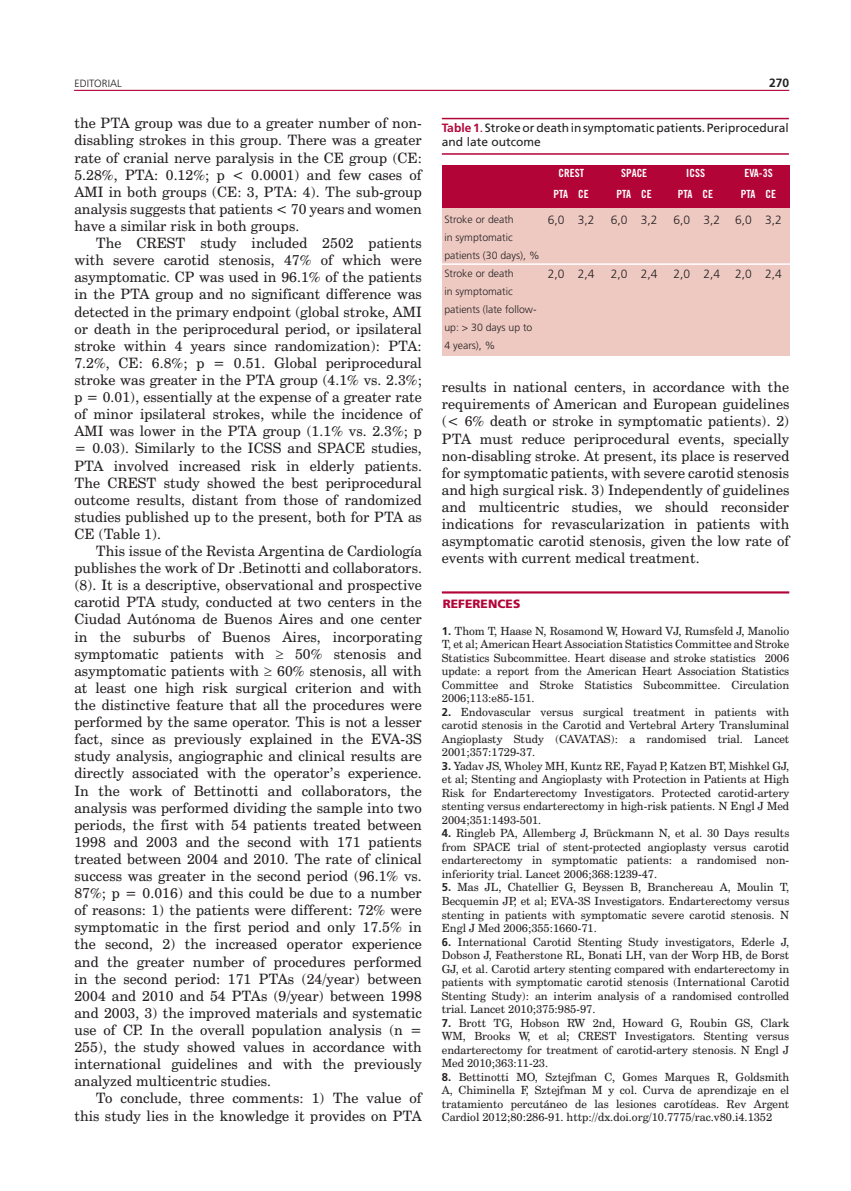
<style>
.page{position:relative;width:851px;height:1191px;background:#fff}
.page>*{position:absolute;margin:0;border:0;box-sizing:border-box;transform-origin:0 0}
.resumen_material_y_m{font:14.25px/17.1px "Century Schoolbook BT";letter-spacing:.005em;color:#231f20;text-align:justify}
.t1{font:12px/14.4px "Frutiger LT Std";color:#231f20}
.t2{font:300 12px "Frutiger LT Std";color:#231f20}
.t3{font:12px "Frutiger Black B";letter-spacing:.01em;color:#b30437}
.t4{font:700 12px "Frutiger LT Std";color:#231f20}
.t5{font:11.25px/13.5px "Century Schoolbook BT";color:#231f20;text-align:justify}
.t6{font:11.25px "Trade Gothic LT Std Bd Cn 20";color:#fff}
.t7{font:300 10.5px/18px "Frutiger LT Std";color:#231f20}
.s1{font-weight:700;color:#b30437}
.s2{color:#b30437}
.s3{font-family:"Frutiger LT Std";font-weight:700}
</style>
<div class="page">
<hr style="left:74px;top:90px;width:715px;height:1px;background:#b30437">
<hr style="left:442px;top:591px;width:347px;height:2px;background:#b30437">
<hr style="left:442px;top:118px;width:346px;height:1px;background:#b30437">
<hr style="left:442px;top:153px;width:346px;height:2px;background:#b30437">
<div style="left:442px;top:165px;width:347px;height:43px;background:#b30437"></div>
<div style="left:442px;top:209px;width:347px;height:147px;background:#eec9c2"></div>
<hr style="left:441px;top:263px;width:349px;height:2px;background:#fff">
<p class="t7" style="left:74px;top:74px;width:49px">EDITORIAL</p>
<p class="t4" style="left:769px;top:75px;width:22px">270</p>
<p class="resumen_material_y_m" style="left:74px;top:115px;width:349px">the PTA group was due to a greater number of non&shy;disabling strokes in this group. There was a greater rate of cranial nerve paralysis in the CE group (CE:<br>5.28%, PTA: 0.12%; p &lt; 0.0001) and few cases of AMI in both groups (CE: 3, PTA: 4). The sub-group analysis suggests that patients &lt; 70 years and women have a similar risk in both groups.</p>
<p class="resumen_material_y_m" style="left:74px;top:234px;width:349px;text-indent:21px">The CREST study included 2502 patients with severe carotid stenosis, 47% of which were asymptomatic. CP was used in 96.1% of the patients in the PTA group and no significant difference was detected in the primary endpoint (global stroke, AMI or death in the periprocedural period, or ipsilateral stroke within 4 years since randomization): PTA:<br>7.2%, CE: 6.8%; p = 0.51. Global periprocedural stroke was greater in the PTA group (4.1% vs. 2.3%; p = 0.01), essentially at the expense of a greater rate of minor ipsilateral strokes, while the incidence of AMI was lower in the PTA group (1.1% vs. 2.3%; p = 0.03). Similarly to the ICSS and SPACE studies, PTA involved increased risk in elderly patients.<br>The CREST study showed the best periprocedural outcome results, distant from those of randomized studies published up to the present, both for PTA as CE (Table 1).</p>
<p class="resumen_material_y_m" style="left:74px;top:542px;width:349px;text-indent:21px">This issue of the Revista Argentina de Cardiología publishes the work of Dr .Betinotti and collaborators. (8). It is a descriptive, observational and prospective carotid PTA study, conducted at two centers in the Ciudad Autónoma de Buenos Aires and one center in the suburbs of Buenos Aires, incorporating symptomatic patients with ≥ 50% stenosis and asymptomatic patients with ≥ 60% stenosis, all with at least one high risk surgical criterion and with the distinctive feature that all the procedures were performed by the same operator. This is not a lesser fact, since as previously explained in the EVA-3S study analysis, angiographic and clinical results are directly associated with the operator’s experience.<br>In the work of Bettinotti and collaborators, the analysis was performed dividing the sample into two periods, the first with 54 patients treated between 1998 and 2003 and the second with 171 patients treated between 2004 and 2010. The rate of clinical success was greater in the second period (96.1% vs.<br>87%; p = 0.016) and this could be due to a number of reasons: 1) the patients were different: 72% were symptomatic in the first period and only 17.5% in the second, 2) the increased operator experience and the greater number of procedures performed in the second period: 171 PTAs (24/year) between 2004 and 2010 and 54 PTAs (9/year) between 1998 and 2003, 3) the improved materials and systematic use of CP. In the overall population analysis (n = 255), the study showed values in accordance with international guidelines and with the previously analyzed multicentric studies.</p>
<p class="resumen_material_y_m" style="left:74px;top:1089px;width:349px;text-align:right">To conclude, three comments: 1) The value of this study lies in the knowledge it provides on PTA</p>
<p class="t1" style="left:442px;top:121px;width:348px"><span class="s1">Table 1</span><span class="s2">.</span> Stroke or death in symptomatic patients. Periprocedural and late outcome</p>
<p class="t6" style="left:558px;top:166px;width:27px">CREST</p>
<p class="t6" style="left:621px;top:166px;width:28px">SPACE</p>
<p class="t6" style="left:686px;top:166px;width:20px">ICSS</p>
<p class="t6" style="left:744px;top:166px;width:30px">EVA-3S</p>
<p class="t2" style="left:610px;top:213px;width:48px">6,0 3,2</p>
<p class="t6" style="left:553px;top:187px;width:37px">PTA CE</p>
<p class="t6" style="left:616px;top:187px;width:37px">PTA CE</p>
<p class="t6" style="left:677px;top:187px;width:37px">PTA CE</p>
<p class="t6" style="left:740px;top:187px;width:37px">PTA CE</p>
<p class="t7" style="left:444px;top:210px;width:97px">Stroke or death<br>in symptomatic patients (30 days), %</p>
<p class="t7" style="left:444px;top:264px;width:94px">Stroke or death<br>in symptomatic patients (late follow&shy;up: &gt; 30 days up to<br>4 years), %</p>
<p class="t2" style="left:547px;top:213px;width:48px">6,0 3,2</p>
<p class="t2" style="left:673px;top:213px;width:48px">6,0 3,2</p>
<p class="t2" style="left:735px;top:213px;width:48px">6,0 3,2</p>
<p class="t2" style="left:547px;top:267px;width:48px">2,0 2,4</p>
<p class="t2" style="left:610px;top:267px;width:48px">2,0 2,4</p>
<p class="t2" style="left:673px;top:267px;width:48px">2,0 2,4</p>
<p class="t2" style="left:735px;top:267px;width:48px">2,0 2,4</p>
<p class="resumen_material_y_m" style="left:442px;top:378px;width:349px">results in national centers, in accordance with the requirements of American and European guidelines (&lt; 6% death or stroke in symptomatic patients). 2)<br>PTA must reduce periprocedural events, specially non-disabling stroke. At present, its place is reserved for symptomatic patients, with severe carotid stenosis and high surgical risk. 3) Independently of guidelines and multicentric studies, we should reconsider indications for revascularization in patients with asymptomatic carotid stenosis, given the low rate of events with current medical treatment.</p>
<p class="t3" style="left:442px;top:597px;width:79px">REFERENCES</p>
<p class="t5" style="left:442px;top:624px;width:349px"><span class="s3">1.</span> Thom T, Haase N, Rosamond W, Howard VJ, Rumsfeld J, Manolio T, et al; American Heart Association Statistics Committee and Stroke Statistics Subcommittee. Heart disease and stroke statistics 2006 update: a report from the American Heart Association Statistics Committee and Stroke Statistics Subcommittee. Circulation 2006;113:e85-151.</p>
<p class="t5" style="left:442px;top:705px;width:349px"><span class="s3">2.</span> Endovascular versus surgical treatment in patients with carotid stenosis in the Carotid and Vertebral Artery Transluminal Angioplasty Study (CAVATAS): a randomised trial. Lancet 2001;357:1729-37.</p>
<p class="t5" style="left:442px;top:759px;width:349px"><span class="s3">3.</span> Yadav JS, Wholey MH, Kuntz RE, Fayad P, Katzen BT, Mishkel GJ, et al; Stenting and Angioplasty with Protection in Patients at High Risk for Endarterectomy Investigators. Protected carotid-artery stenting versus endarterectomy in high-risk patients. N Engl J Med 2004;351:1493-501.</p>
<p class="t5" style="left:442px;top:826px;width:349px"><span class="s3">4.</span> Ringleb PA, Allemberg J, Brückmann N, et al. 30 Days results from SPACE trial of stent-protected angioplasty versus carotid endarterectomy in symptomatic patients: a randomised non&shy;inferiority trial. Lancet 2006;368:1239-47.</p>
<p class="t5" style="left:442px;top:880px;width:349px"><span class="s3">5.</span> Mas JL, Chatellier G, Beyssen B, Branchereau A, Moulin T, Becquemin JP, et al; EVA-3S Investigators. Endarterectomy versus stenting in patients with symptomatic severe carotid stenosis. N Engl J Med 2006;355:1660-71.</p>
<p class="t5" style="left:442px;top:934px;width:349px"><span class="s3">6.</span> International Carotid Stenting Study investigators, Ederle J, Dobson J, Featherstone RL, Bonati LH, van der Worp HB, de Borst GJ, et al. Carotid artery stenting compared with endarterectomy in patients with symptomatic carotid stenosis (International Carotid Stenting Study): an interim analysis of a randomised controlled trial. Lancet 2010;375:985-97.</p>
<p class="t5" style="left:442px;top:1015px;width:349px"><span class="s3">7.</span> Brott TG, Hobson RW 2nd, Howard G, Roubin GS, Clark WM, Brooks W, et al; CREST Investigators. Stenting versus endarterectomy for treatment of carotid-artery stenosis. N Engl J Med 2010;363:11-23.</p>
<p class="t5" style="left:442px;top:1069px;width:349px"><span class="s3">8.</span> Bettinotti MO, Sztejfman C, Gomes Marques R, Goldsmith A, Chiminella F, Sztejfman M y col. Curva de aprendizaje en el tratamiento percutáneo de las lesiones carotídeas. Rev Argent Cardiol 2012;80:286-91. http://dx.doi.org/10.7775/rac.v80.i4.1352</p>
</div>
